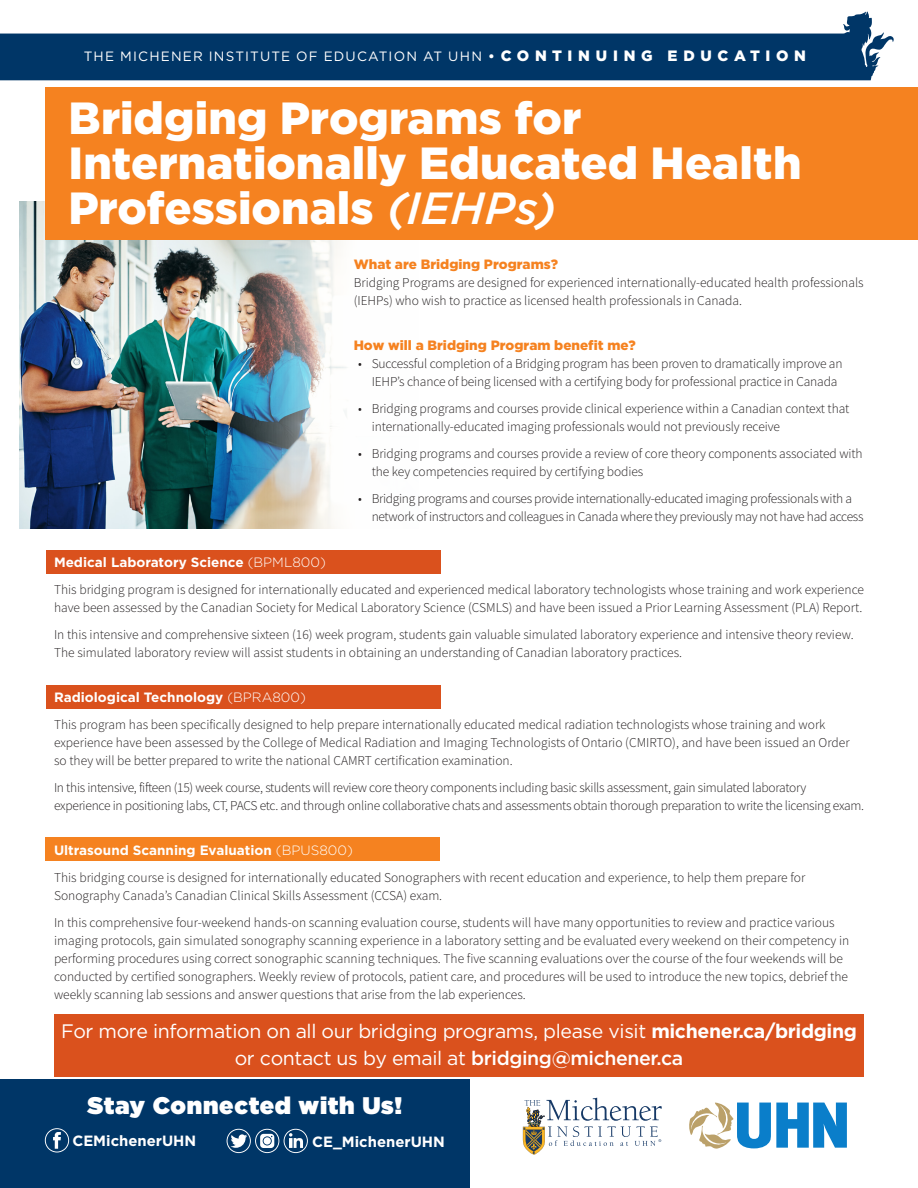
<style>
.page{position:relative;width:918px;height:1188px;background:#fff}
.page>*{position:absolute;margin:0;border:0;box-sizing:border-box;transform-origin:0 0}
.t1{font:900 45px/45px "Gotham";color:#fff}
.t2{font:900 24px "Gotham";letter-spacing:.03em;color:#fff}
.t3{font:19.5px/27px "Gotham";letter-spacing:-.02em;color:#fff;text-align:center}
.t4{font:700 14.85px "Gotham";color:#fff}
.t5{font:13.5px/18px "Source Sans Variable";color:#231f20}
.t6{font:13.5px/18px "Source Sans Variable";letter-spacing:-.02em;color:#231f20}
.t7{font:13.5px/18px "Source Sans Variable";letter-spacing:-.025em;color:#231f20}
.t8{font:700 13.5px "Gotham";color:#fff}
.t9{font:13.5px "Gotham";letter-spacing:.085em;color:#fff}
.t10{font:900 13.5px "Gotham";color:#f58220}
.s1{font-weight:700}
.s2{font-weight:900;font-size:15px}
.s3{font-weight:500;font-style:italic}
.s4{font-family:"Gotham";font-weight:900;color:#f58220}
.s5{font-weight:300}
.s6{font-weight:500}
</style>
<div class="page">
<img style="left:20px;top:201px;width:398px;height:327px">
<svg style="left:0;top:12px;width:894px;height:68px;fill:#003667"></svg>
<div style="left:0;top:1080px;width:469px;height:108px;background:#003667"></div>
<div style="left:45px;top:87px;width:873px;height:152px;background:#f58220"></div>
<svg style="left:523px;top:1098px;width:139px;height:57px"></svg>
<svg style="left:689px;top:1103px;width:158px;height:46px"></svg>
<div style="left:54px;top:1014px;width:810px;height:63px;background:#da511d"></div>
<svg style="left:45px;top:1128px;width:24px;height:25px"></svg>
<svg style="left:227px;top:1129px;width:81px;height:24px"></svg>
<div style="left:46px;top:686px;width:395px;height:23px;background:#da511d"></div>
<div style="left:46px;top:550px;width:395px;height:24px;background:#da511d"></div>
<div style="left:45px;top:838px;width:395px;height:23px;background:#f58220"></div>
<p class="t9" style="left:84px;top:49px;width:724px">THE MICHENER INSTITUTE OF EDUCATION AT UHN <span class="s1">•</span> <span class="s2">C O N T I N U I N G E D U C AT I O N</span></p>
<p class="t1" style="left:68px;top:94px;width:735px">Bridging Programs for<br>Internationally Educated Health<br>Professionals <span class="s3">(IEHPs)</span></p>
<p class="t5" style="left:354px;top:255px;width:512px"><span class="s4">What are Bridging Programs?<br></span>Bridging Programs are designed for experienced internationally-educated health professionals (IEHPs) who wish to practice as licensed health professionals in Canada.</p>
<p class="t10" style="left:354px;top:337px;width:284px">How will a Bridging Program benefit me?</p>
<p class="t5" style="left:372px;top:354px;width:472px;text-indent:-14px">• Successful completion of a Bridging program has been proven to dramatically improve an<br>IEHP’s chance of being licensed with a certifying body for professional practice in Canada</p>
<p class="t5" style="left:372px;top:399px;width:479px;text-indent:-14px">• Bridging programs and courses provide clinical experience within a Canadian context that internationally-educated imaging professionals would not previously receive</p>
<p class="t5" style="left:372px;top:444px;width:493px;text-indent:-14px">• Bridging programs and courses provide a review of core theory components associated with the key competencies required by certifying bodies</p>
<p class="t7" style="left:372px;top:489px;width:493px;text-indent:-14px">• Bridging programs and courses provide internationally-educated imaging professionals with a network of instructors and colleagues in Canada where they previously may not have had access</p>
<p class="t8" style="left:54px;top:553px;width:273px">Medical Laboratory Science <span class="s5">(BPML800)</span></p>
<p class="t5" style="left:54px;top:581px;width:812px">This bridging program is designed for internationally educated and experienced medical laboratory technologists whose training and work experience have been assessed by the Canadian Society for Medical Laboratory Science (CSMLS) and have been issued a Prior Learning Assessment (PLA) Report.</p>
<p class="t5" style="left:54px;top:626px;width:801px">In this intensive and comprehensive sixteen (16) week program, students gain valuable simulated laboratory experience and intensive theory review.<br>The simulated laboratory review will assist students in obtaining an understanding of Canadian laboratory practices.</p>
<p class="t8" style="left:54px;top:688px;width:253px">Radiological Technology <span class="s5">(BPRA800)</span></p>
<p class="t5" style="left:54px;top:716px;width:797px">This program has been specifically designed to help prepare internationally educated medical radiation technologists whose training and work experience have been assessed by the College of Medical Radiation and Imaging Technologists of Ontario (CMIRTO), and have been issued an Order so they will be better prepared to write the national CAMRT certification examination.</p>
<p class="t6" style="left:54px;top:779px;width:812px">In this intensive, fifteen (15) week course, students will review core theory components including basic skills assessment, gain simulated laboratory experience in positioning labs, CT, PACS etc. and through online collaborative chats and assessments obtain thorough preparation to write the licensing exam.</p>
<p class="t8" style="left:54px;top:841px;width:300px">Ultrasound Scanning Evaluation <span class="s5">(BPUS800)</span></p>
<p class="t5" style="left:54px;top:869px;width:753px">This bridging course is designed for internationally educated Sonographers with recent education and experience, to help them prepare for<br>Sonography Canada’s Canadian Clinical Skills Assessment (CCSA) exam.</p>
<p class="t5" style="left:54px;top:914px;width:797px">In this comprehensive four-weekend hands-on scanning evaluation course, students will have many opportunities to review and practice various imaging protocols, gain simulated sonography scanning experience in a laboratory setting and be evaluated every weekend on their competency in performing procedures using correct sonographic scanning techniques. The five scanning evaluations over the course of the four weekends will be conducted by certified sonographers. Weekly review of protocols, patient care, and procedures will be used to introduce the new topics, debrief the weekly scanning lab sessions and answer questions that arise from the lab experiences.</p>
<p class="t3" style="left:61px;top:1017px;width:797px">For more information on all our bridging programs, please visit <span class="s1">michener.ca/bridging </span>or contact us by email at <span class="s6">bridging@michener.ca</span></p>
<p class="t2" style="left:87px;top:1088px;width:317px">Stay Connected with Us!</p>
<p class="t4" style="left:72px;top:1131px;width:125px">CEMichenerUHN</p>
<p class="t4" style="left:312px;top:1132px;width:134px">CE_MichenerUHN</p>
</div>
